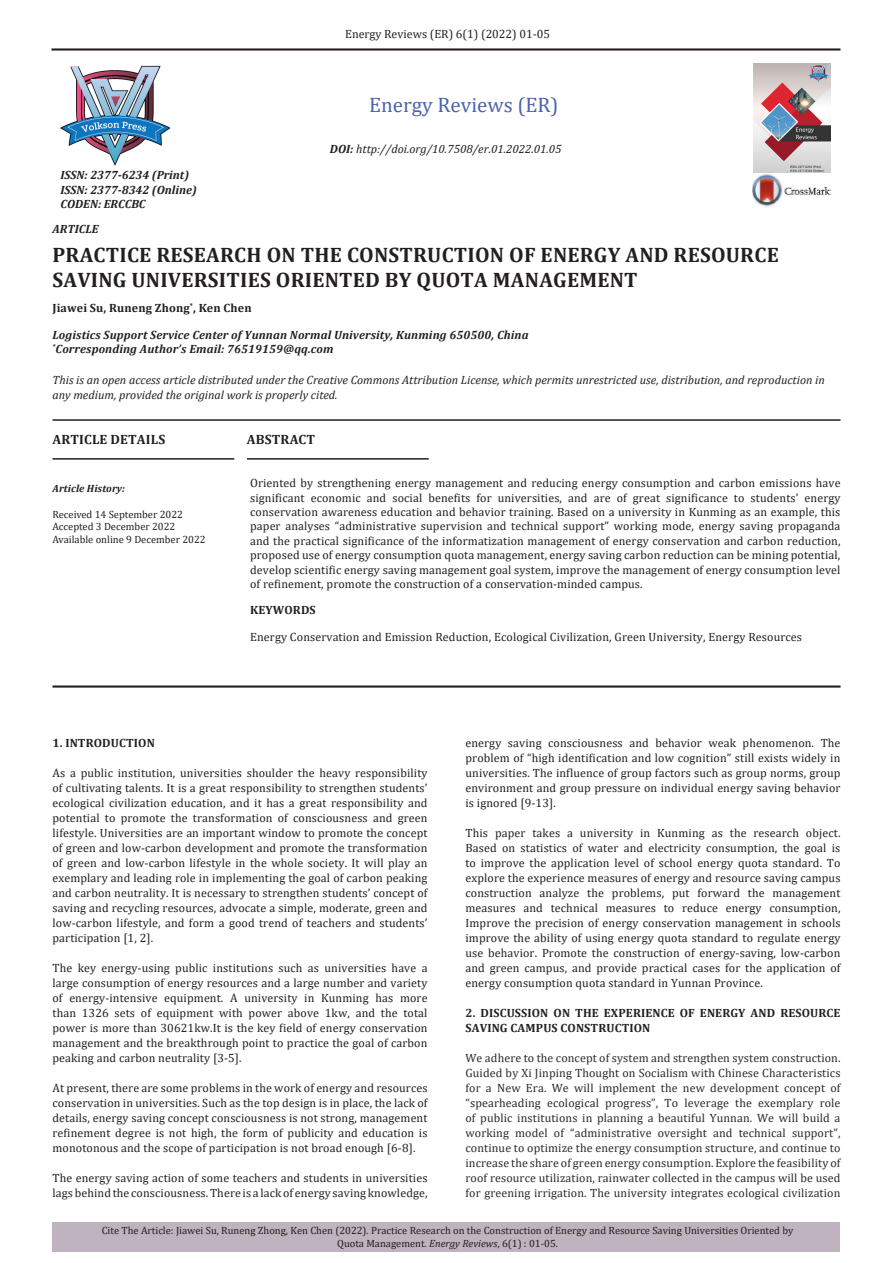
<style>
.page{position:relative;width:893px;height:1263px;background:#fff}
.page>*{position:absolute;margin:0;border:0;box-sizing:border-box;transform-origin:0 0}
.AT{font:700 21px/25.2px "Cambria";letter-spacing:.01em;color:#231f20}
.t1{font:21px "Cambria";color:#4b63ae}
.t2{font:700 13.5px "Cambria";letter-spacing:.01em;color:#231f20}
.TX{font:12px/15px "Cambria";letter-spacing:.01em;color:#231f20;text-align:justify}
.ABS{font:12px/14.4px "Cambria";letter-spacing:.01em;color:#231f20;text-align:justify}
.TX-2{font:12px/15px "Cambria";letter-spacing:.01em;color:#2a2b2e;text-align:justify}
.t3{font:italic 12px/14.4px "Cambria";color:#231f20}
.Email{font:italic 700 12px/14.4px "Cambria";letter-spacing:.01em;color:#231f20}
.Au{font:700 12px/15px "Cambria";letter-spacing:.01em;color:#231f20}
.Key{font:700 12px "Cambria";letter-spacing:.01em;color:#231f20}
.t4{font:10.5px/12.6px "Cambria";color:#231f20;text-align:center}
.t5{font:italic 700 10.5px "Cambria";letter-spacing:.01em;color:#231f20}
.s1{font-weight:700}
.s2{color:#2a2b2e}
.s3{font-style:italic}
</style>
<div class="page">
<hr style="left:51px;top:48px;width:789px;height:3px;background:#231f20">
<img style="left:753px;top:64px;width:78px;height:143px">
<img style="left:60px;top:65px;width:110px;height:101px">
<div style="left:52px;top:1222px;width:788px;height:30px;background:#beb3be"></div>
<hr style="left:52px;top:419px;width:788px;height:2px;background:#231f20">
<hr style="left:52px;top:458px;width:182px;height:2px;background:#231f20">
<hr style="left:247px;top:458px;width:182px;height:2px;background:#231f20">
<hr style="left:52px;top:685px;width:788px;height:3px;background:#231f20">
<p class="ABS" style="left:345px;top:26px;width:206px">Energy Reviews (ER) 6(1) (2022) 01-05</p>
<h1 class="t1" style="left:369px;top:92px;width:191px">Energy Reviews (ER)</h1>
<p class="Email" style="left:60px;top:168px;width:138px">ISSN: 2377-6234 (Print)<br>ISSN: 2377-8342 (Online)<br>CODEN: ERCCBC</p>
<p class="t3" style="left:330px;top:141px;width:233px"><span class="s1">DOI:</span> http://doi.org/10.7508/er.01.2022.01.05</p>
<p class="Email" style="left:52px;top:222px;width:48px">ARTICLE</p>
<p class="AT" style="left:52px;top:241px;width:728px">PRACTICE RESEARCH ON THE CONSTRUCTION OF ENERGY AND RESOURCE<br>SAVING UNIVERSITIES ORIENTED BY QUOTA MANAGEMENT</p>
<p class="Au" style="left:52px;top:300px;width:201px">Jiawei Su, Runeng Zhong<sup>*</sup>, Ken Chen</p>
<p class="Email" style="left:52px;top:327px;width:478px">Logistics Support Service Center of Yunnan Normal University, Kunming 650500, China</p>
<p class="Email" style="left:52px;top:341px;width:282px"><sup>*</sup>Corresponding Author’s Email: 76519159@qq.com</p>
<p class="t3" style="left:52px;top:372px;width:774px">This is an open access article distributed under the Creative Commons Attribution License, which permits unrestricted use, distribution, and reproduction in any medium, provided the original work is properly cited.</p>
<p class="t2" style="left:52px;top:430px;width:114px">ARTICLE DETAILS</p>
<p class="t2" style="left:247px;top:430px;width:70px">ABSTRACT</p>
<p class="t5" style="left:52px;top:481px;width:74px">Article History:</p>
<p class="ABS" style="left:250px;top:476px;width:592px">Oriented by strengthening energy management and reducing energy consumption and carbon emissions have significant economic and social benefits for universities, and are of great significance to students’ energy conservation awareness education and behavior training. Based on a university in Kunming as an example, this paper analyses “administrative supervision and technical support” working mode, energy saving propaganda and the practical significance of the informatization management of energy conservation and carbon reduction, proposed use of energy consumption quota management, energy saving carbon reduction can be mining potential, develop scientific energy saving management goal system, improve the management of energy consumption level of refinement, promote the construction of a conservation-minded campus.</p>
<p class="Key" style="left:250px;top:602px;width:67px">KEYWORDS</p>
<p class="ABS" style="left:250px;top:629px;width:553px">Energy Conservation and Emission Reduction, Ecological Civilization, Green University, Energy Resources</p>
<p class="t4" style="left:52px;top:508px;width:132px">Received 14 September 2022</p>
<p class="t4" style="left:52px;top:520px;width:124px">Accepted 3 December 2022</p>
<p class="t4" style="left:52px;top:533px;width:155px">Available online 9 December 2022</p>
<h1 class="Au" style="left:52px;top:734px;width:104px">1. INTRODUCTION</h1>
<p class="TX" style="left:52px;top:765px;width:377px">As a public institution, universities shoulder the heavy responsibility of cultivating talents. It is a great responsibility to strengthen students’ ecological civilization education, and it has a great responsibility and potential to promote the transformation of consciousness and green lifestyle. Universities are an important window to promote the concept of green and low-carbon development and promote the transformation of green and low-carbon lifestyle in the whole society. It will play an exemplary and leading role in implementing the goal of carbon peaking and carbon neutrality. It is necessary to strengthen students’ concept of saving and recycling resources, advocate a simple, moderate, green and low-carbon lifestyle, and form a good trend of teachers and students’ participation [1, 2].</p>
<p class="TX" style="left:52px;top:960px;width:377px">The key energy-using public institutions such as universities have a large consumption of energy resources and a large number and variety of energy-intensive equipment. A university in Kunming has more than 1326 sets of equipment with power above 1kw, and the total power is more than 30621kw.It is the key field of energy conservation management and the breakthrough point to practice the goal of carbon peaking and carbon neutrality [3-5].</p>
<p class="TX" style="left:52px;top:1080px;width:377px">At present, there are some problems in the work of energy and resources conservation in universities. Such as the top design is in place, the lack of details, energy saving concept consciousness is not strong, management refinement degree is not high, the form of publicity and education is monotonous and the scope of participation is not broad enough [6-8].</p>
<p class="TX" style="left:52px;top:1170px;width:377px">The energy saving action of some teachers and students in universities lags behind the consciousness. There is a lack of energy saving knowledge,</p>
<p class="TX" style="left:465px;top:735px;width:377px">energy saving consciousness and behavior weak phenomenon. The problem of “high identification and low cognition” still exists widely in universities. The influence of group factors such as group norms, group environment and group pressure on individual energy saving behavior is ignored [9-13].</p>
<p class="TX" style="left:465px;top:825px;width:377px">This paper takes a university in Kunming as the research object.<br>Based on statistics of water and electricity consumption, the goal is to improve the application level of school energy quota standard. To explore the experience measures of energy and resource saving campus construction analyze the problems, put forward the management measures and technical measures to reduce energy consumption, Improve the precision of energy conservation management in schools improve the ability of using energy quota standard to regulate energy use behavior. Promote the construction of energy-saving, low-carbon and green campus, and provide practical cases for the application of energy consumption quota standard in Yunnan Province.</p>
<h1 class="Au" style="left:465px;top:1004px;width:376px"><span class="s2">2.</span> DISCUSSION ON THE EXPERIENCE OF ENERGY AND RESOURCE<br>SAVING CAMPUS CONSTRUCTION</h1>
<p class="TX-2" style="left:465px;top:1050px;width:377px">We adhere to the concept of system and strengthen system construction.<br>Guided by Xi Jinping Thought on Socialism with Chinese Characteristics for a New Era. We will implement the new development concept of “spearheading ecological progress”, To leverage the exemplary role of public institutions in planning a beautiful Yunnan. We will build a working model of “administrative oversight and technical support”, continue to optimize the energy consumption structure, and continue to increase the share of green energy consumption. Explore the feasibility of roof resource utilization, rainwater collected in the campus will be used for greening irrigation. The university integrates ecological civilization</p>
<p class="t4" style="left:102px;top:1224px;width:693px">Cite The Article: Jiawei Su, Runeng Zhong, Ken Chen (2022). Practice Research on the Construction of Energy and Resource Saving Universities Oriented by<br>Quota Management. <span class="s3">Energy Reviews</span>, 6(1) : 01-05.</p>
</div>
